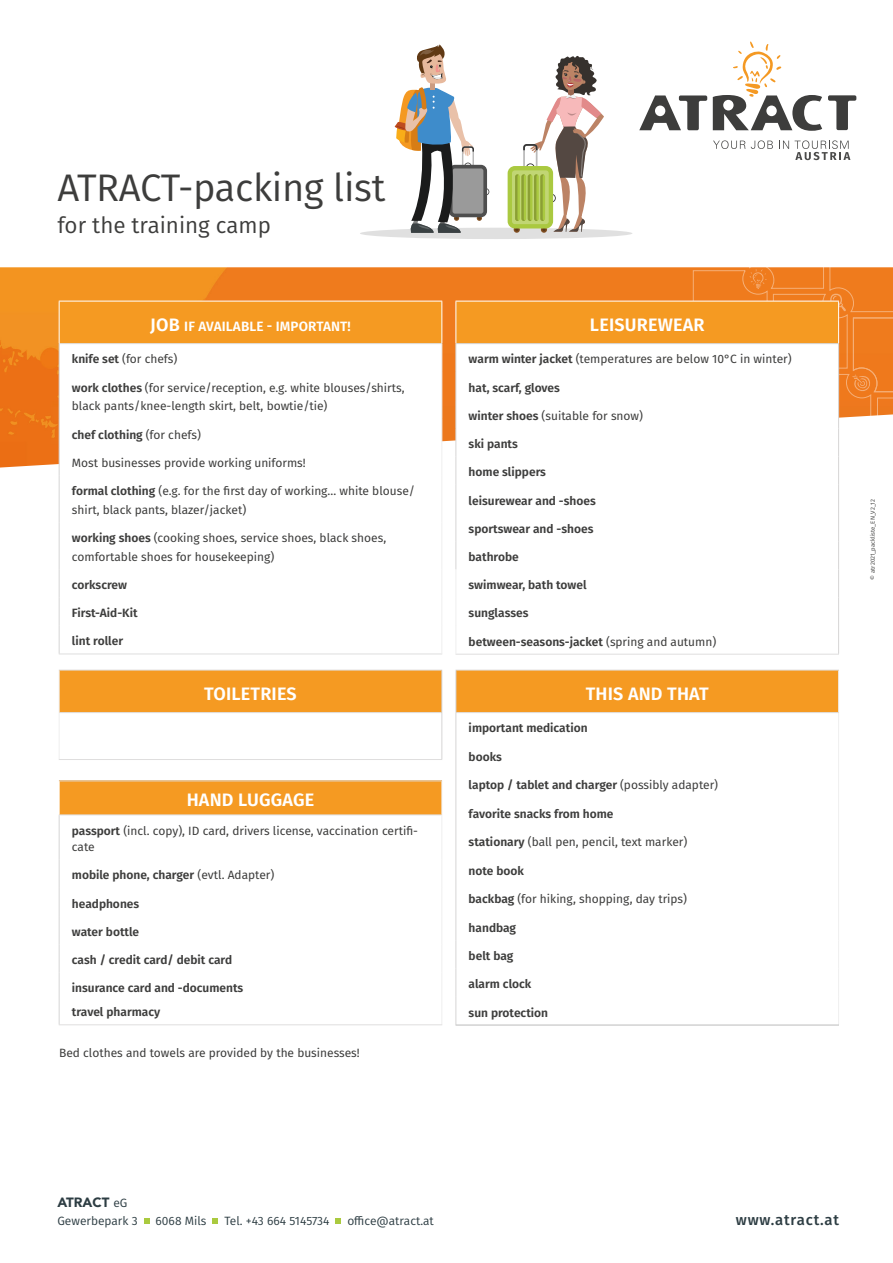
<style>
.page{position:relative;width:893px;height:1263px;background:#fff}
.page>*{position:absolute;margin:0;border:0;box-sizing:border-box;transform-origin:0 0}
.Text_fett{font:38.4px "Fira Sans";letter-spacing:-.01em;color:#3d3d3c}
.Text_fett-2{font:22.5px "Fira Sans";color:#3d3d3c}
.t1{font:600 18px "Fira Sans";letter-spacing:.01em;color:#fff}
.t2{font:500 15px "Fira Sans";letter-spacing:.05em;color:#2d3d43}
.t3{font:600 13.5px "Fira Sans";letter-spacing:.01em;color:#fff}
.t4{font:900 13.5px "Avenir";color:#2d3d43}
.t5{font:12px/18.8px "Fira Sans";color:#3d3d3c}
.t6{font:600 12px "Fira Sans";color:#3d3d3c}
.t7{font:12px "Fira Sans";color:#2d3d43}
.t8{font:6px "Fira Sans";color:#3d3d3c}
.s1{font-size:18px}
.s2{font-weight:600}
.s3{font-weight:400}
.s4{font-family:"Fira Sans";font-weight:400;font-size:12px}
</style>
<div class="page">
<img style="left:0;top:267px;width:684px;height:200px">
<svg style="left:639px;top:95px;width:68px;height:35px"></svg>
<svg style="left:828px;top:95px;width:28px;height:35px"></svg>
<svg style="left:713px;top:42px;width:109px;height:89px"></svg>
<svg style="left:713px;top:140px;width:60px;height:9px"></svg>
<svg style="left:779px;top:141px;width:10px;height:8px"></svg>
<svg style="left:795px;top:140px;width:55px;height:20px"></svg>
<svg style="left:360px;top:44px;width:272px;height:195px"></svg>
<div style="left:59px;top:301px;width:383px;height:43px;background:#f59a22"></div>
<svg style="left:60px;top:344px;width:381px;height:310px"></svg>
<hr style="left:59px;top:343px;width:383px;height:1px;background:#dfdede">
<hr style="left:59px;top:654px;width:383px;height:1px;background:#dfdede">
<hr style="left:59px;top:301px;width:383px;height:1px;background:#fff">
<hr style="left:59px;top:301px;width:1px;height:42px;background:#fff">
<hr style="left:441px;top:301px;width:1px;height:42px;background:#fff">
<svg style="left:441px;top:344px;width:1px;height:28px"></svg>
<hr style="left:441px;top:372px;width:1px;height:47px;background:#efefef">
<svg style="left:441px;top:419px;width:1px;height:56px"></svg>
<hr style="left:441px;top:475px;width:1px;height:47px;background:#efefef">
<hr style="left:441px;top:522px;width:1px;height:47px;background:#efefef">
<svg style="left:441px;top:570px;width:1px;height:84px"></svg>
<svg style="left:59px;top:344px;width:1px;height:28px"></svg>
<hr style="left:59px;top:372px;width:1px;height:47px;background:#d6d5d5">
<svg style="left:59px;top:419px;width:1px;height:56px"></svg>
<hr style="left:59px;top:475px;width:1px;height:47px;background:#d6d5d5">
<hr style="left:59px;top:522px;width:1px;height:47px;background:#d6d5d5">
<svg style="left:59px;top:569px;width:1px;height:85px"></svg>
<svg style="left:144px;top:1218px;width:5px;height:5px"></svg>
<svg style="left:213px;top:1218px;width:5px;height:5px"></svg>
<svg style="left:336px;top:1218px;width:5px;height:5px"></svg>
<div style="left:456px;top:670px;width:383px;height:43px;background:#f59a22"></div>
<svg style="left:456px;top:713px;width:382px;height:312px"></svg>
<hr style="left:838px;top:713px;width:1px;height:227px;background:#efefef">
<hr style="left:455px;top:670px;width:384px;height:1px;background:#dfdede">
<hr style="left:838px;top:670px;width:1px;height:43px;background:#efefef">
<hr style="left:456px;top:712px;width:382px;height:1px;background:#dfdede">
<hr style="left:455px;top:670px;width:1px;height:43px;background:#d6d5d5">
<hr style="left:455px;top:713px;width:1px;height:227px;background:#d6d5d5">
<svg style="left:455px;top:940px;width:1px;height:85px"></svg>
<svg style="left:838px;top:940px;width:1px;height:85px"></svg>
<hr style="left:455px;top:1025px;width:384px;height:1px;background:#bbb">
<div style="left:59px;top:670px;width:383px;height:43px;background:#f59a22"></div>
<hr style="left:59px;top:670px;width:383px;height:1px;background:#dfdede">
<hr style="left:60px;top:712px;width:381px;height:1px;background:#dfdede">
<hr style="left:59px;top:759px;width:383px;height:1px;background:#dfdede">
<hr style="left:59px;top:670px;width:1px;height:43px;background:#efefef">
<hr style="left:441px;top:670px;width:1px;height:43px;background:#d6d5d5">
<svg style="left:59px;top:713px;width:383px;height:46px"></svg>
<div style="left:456px;top:301px;width:383px;height:43px;background:#f59a22"></div>
<svg style="left:456px;top:344px;width:228px;height:310px"></svg>
<hr style="left:455px;top:343px;width:384px;height:1px;background:#d6d5d5">
<hr style="left:455px;top:654px;width:384px;height:1px;background:#dfdede">
<hr style="left:455px;top:301px;width:384px;height:1px;background:#fff">
<hr style="left:455px;top:301px;width:1px;height:42px;background:#fff">
<svg style="left:455px;top:344px;width:1px;height:310px"></svg>
<svg style="left:684px;top:267px;width:209px;height:387px"></svg>
<div style="left:59px;top:781px;width:383px;height:34px;background:#f59a22"></div>
<svg style="left:60px;top:815px;width:381px;height:1px"></svg>
<hr style="left:59px;top:780px;width:383px;height:1px;background:#dfdede">
<hr style="left:59px;top:814px;width:382px;height:1px;background:#dfdede">
<hr style="left:59px;top:781px;width:1px;height:33px;background:#fff">
<hr style="left:441px;top:781px;width:1px;height:34px;background:#efefef">
<hr style="left:441px;top:815px;width:1px;height:45px;background:#efefef">
<svg style="left:441px;top:860px;width:1px;height:112px"></svg>
<hr style="left:441px;top:972px;width:1px;height:52px;background:#efefef">
<hr style="left:59px;top:1024px;width:383px;height:1px;background:#dfdede">
<hr style="left:59px;top:815px;width:1px;height:45px;background:#d6d5d5">
<svg style="left:59px;top:860px;width:1px;height:112px"></svg>
<hr style="left:59px;top:972px;width:1px;height:52px;background:#d6d5d5">
<p class="Text_fett" style="left:57px;top:159px;width:330px">ATRACT-packing list</p>
<p class="Text_fett-2" style="left:57px;top:208px;width:215px">for the training camp</p>
<p class="t3" style="left:150px;top:315px;width:202px"><span class="s1">JOB</span> IF AVAILABLE - IMPORTANT!</p>
<p class="t5" style="left:72px;top:349px;width:107px"><span class="s2">knife set</span> (for chefs)</p>
<p class="t5" style="left:72px;top:378px;width:334px"><span class="s2">work clothes</span> (for service/reception, e.g. white blouses/shirts, black pants/knee-length skirt, belt, bowtie/tie)</p>
<p class="t6" style="left:72px;top:425px;width:131px">chef clothing <span class="s3">(for chefs)</span></p>
<p class="t5" style="left:72px;top:453px;width:235px">Most businesses provide working uniforms!</p>
<p class="t5" style="left:72px;top:481px;width:345px"><span class="s2">formal clothing</span> (e.g. for the first day of working… white blouse/ shirt, black pants, blazer/jacket)</p>
<p class="t5" style="left:72px;top:528px;width:316px"><span class="s2">working shoes</span> (cooking shoes, service shoes, black shoes, comfortable shoes for housekeeping)</p>
<p class="t6" style="left:72px;top:575px;width:57px">corkscrew</p>
<p class="t6" style="left:72px;top:603px;width:67px">First-Aid-Kit</p>
<p class="t6" style="left:72px;top:631px;width:53px">lint roller</p>
<p class="t1" style="left:204px;top:679px;width:94px">TOILETRIES</p>
<p class="t1" style="left:187px;top:785px;width:129px">HAND LUGGAGE</p>
<p class="t5" style="left:72px;top:822px;width:348px;line-height:16.5px"><span class="s2">passport</span> (incl. copy), ID card, drivers license, vaccination certifi&shy;cate</p>
<p class="t6" style="left:72px;top:865px;width:204px">mobile phone, charger <span class="s3">(evtl. Adapter)</span></p>
<p class="t6" style="left:72px;top:893px;width:69px">headphones</p>
<p class="t6" style="left:72px;top:922px;width:69px">water bottle</p>
<p class="t6" style="left:72px;top:950px;width:162px">cash / credit card/ debit card</p>
<p class="t6" style="left:72px;top:978px;width:173px">insurance card and -documents</p>
<p class="t6" style="left:72px;top:1002px;width:90px">travel pharmacy</p>
<p class="t5" style="left:59px;top:1043px;width:302px">Bed clothes and towels are provided by the businesses!</p>
<p class="t1" style="left:590px;top:310px;width:116px">LEISUREWEAR</p>
<p class="t5" style="left:469px;top:349px;width:324px"><span class="s2">warm winter jacket</span> (temperatures are below 10°C in winter)</p>
<p class="t6" style="left:469px;top:378px;width:93px">hat, scarf, gloves</p>
<p class="t5" style="left:469px;top:406px;width:176px"><span class="s2">winter shoes</span> (suitable for snow)</p>
<p class="t6" style="left:469px;top:434px;width:51px">ski pants</p>
<p class="t6" style="left:469px;top:462px;width:79px">home slippers</p>
<p class="t6" style="left:469px;top:490px;width:129px">leisurewear and -shoes</p>
<p class="t6" style="left:469px;top:519px;width:126px">sportswear and -shoes</p>
<p class="t6" style="left:469px;top:547px;width:52px">bathrobe</p>
<p class="t6" style="left:469px;top:575px;width:119px">swimwear, bath towel</p>
<p class="t6" style="left:469px;top:603px;width:61px">sunglasses</p>
<p class="t6" style="left:469px;top:632px;width:249px">between-seasons-jacket <span class="s3">(spring and autumn)</span></p>
<p class="t1" style="left:586px;top:679px;width:124px">THIS AND THAT</p>
<p class="t6" style="left:469px;top:718px;width:120px">important medication</p>
<p class="t6" style="left:469px;top:747px;width:35px">books</p>
<p class="t6" style="left:469px;top:775px;width:251px">laptop / tablet and charger <span class="s3">(possibly adapter)</span></p>
<p class="t6" style="left:469px;top:804px;width:146px">favorite snacks from home</p>
<p class="t5" style="left:469px;top:832px;width:220px"><span class="s2">stationary</span> (ball pen, pencil, text marker)</p>
<p class="t6" style="left:469px;top:861px;width:57px">note book</p>
<p class="t5" style="left:469px;top:889px;width:220px"><span class="s2">backbag</span> (for hiking, shopping, day trips)</p>
<p class="t6" style="left:469px;top:918px;width:49px">handbag</p>
<p class="t6" style="left:469px;top:946px;width:46px">belt bag</p>
<p class="t6" style="left:469px;top:974px;width:64px">alarm clock</p>
<p class="t6" style="left:469px;top:1002px;width:81px">sun protection</p>
<p class="t8" style="left:868px;top:579px;width:82px;rotate:-90deg">© atr2021_packliste_EN_V2_12</p>
<p class="t4" style="left:57px;top:1190px;width:72px">ATRACT <span class="s4">eG</span></p>
<p class="t7" style="left:57px;top:1211px;width:82px">Gewerbepark 3</p>
<p class="t7" style="left:156px;top:1211px;width:52px">6068 Mils</p>
<p class="t7" style="left:224px;top:1211px;width:107px">Tel. +43 664 5145734</p>
<p class="t7" style="left:347px;top:1211px;width:88px">office@atract.at</p>
<p class="t2" style="left:736px;top:1207px;width:105px">www.atract.at</p>
</div>
